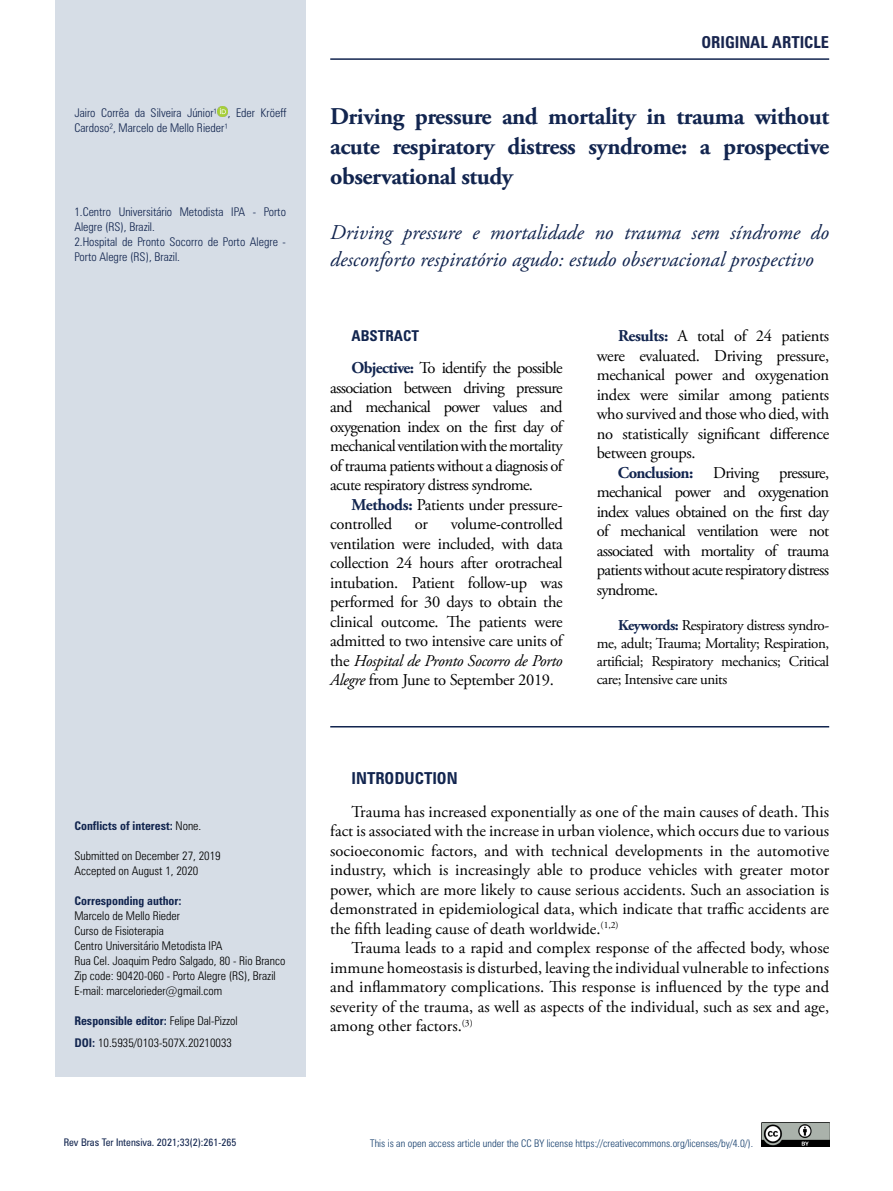
<style>
.page{position:relative;width:893px;height:1191px;background:#fff}
.page>*{position:absolute;margin:0;border:0;box-sizing:border-box;transform-origin:0 0}
.t1{font:700 24px/30px "Adobe Garamond Pro";letter-spacing:-.02em;color:#12254f;text-align:justify}
.t2{font:italic 21px/27px "Adobe Garamond Pro";color:#12254f}
.t3{font:16.5px/19.5px "Adobe Garamond Pro";letter-spacing:-.02em;color:#000;text-align:justify}
.t4{font:700 condensed 16.5px "Zurich BT";color:#18254e}
.t5{font:700 condensed 16.5px "Zurich BT";color:#12254f}
.t6{font:15px/18px "Adobe Garamond Pro";letter-spacing:-.03em;color:#000;text-align:justify}
.t7{font:700 condensed 15px "Zurich BT";color:#12254f}
.t8{font:300 condensed 12px/15px "Zurich BT";color:#000}
.t9{font:300 condensed 12px/15px "Zurich BT";color:#12254f}
.t10{font:700 condensed 12px "Zurich BT";color:#12254f}
.t11{font:300 condensed 10.5px "Zurich BT";color:#163f6d}
.t12{font:condensed 10.5px "Zurich BT";color:#12254f}
.s1{font-weight:300;color:#000}
.s2{font-weight:700;color:#12254f}
.s3{font-style:italic}
</style>
<div class="page">
<div style="left:55px;top:0;width:250px;height:1076px;background:#d5dce6"></div>
<svg style="left:217px;top:106px;width:11px;height:11px"></svg>
<hr style="left:330px;top:726px;width:499px;height:1px;background:#12254f">
<img style="left:761px;top:1122px;width:68px;height:24px">
<hr style="left:330px;top:58px;width:499px;height:2px;background:#12254f">
<p class="t9" style="left:74px;top:105px;width:213px">Jairo Corrêa da Silveira Júnior¹ , Eder Kröeff<br>Cardoso², Marcelo de Mello Rieder¹</p>
<p class="t9" style="left:74px;top:204px;width:213px">1.Centro Universitário Metodista IPA - Porto Alegre (RS), Brazil.<br>2.Hospital de Pronto Socorro de Porto Alegre - Porto Alegre (RS), Brazil.</p>
<p class="t10" style="left:74px;top:818px;width:128px">Conflicts of interest: <span class="s1">None.</span></p>
<p class="t8" style="left:74px;top:848px;width:148px">Submitted on December 27, 2019<br>Accepted on August 1, 2020</p>
<p class="t10" style="left:74px;top:893px;width:109px">Corresponding author:</p>
<p class="t8" style="left:74px;top:908px;width:212px">Marcelo de Mello Rieder<br>Curso de Fisioterapia<br>Centro Universitário Metodista IPA<br>Rua Cel. Joaquim Pedro Salgado, 80 - Rio Branco Zip code: 90420-060 - Porto Alegre (RS), Brazil E-mail: marcelorieder@gmail.com</p>
<p class="t10" style="left:74px;top:1013px;width:165px">Responsible editor: <span class="s1">Felipe Dal-Pizzol</span></p>
<p class="t8" style="left:74px;top:1035px;width:159px"><span class="s2">DOI:</span> 10.5935/0103-507X.20210033</p>
<p class="t12" style="left:64px;top:1135px;width:174px">Rev Bras Ter Intensiva. 2021;33(2):261-265</p>
<p class="t4" style="left:701px;top:32px;width:129px">ORIGINAL ARTICLE</p>
<h1 class="t1" style="left:330px;top:102px;width:500px">Driving pressure and mortality in trauma without acute respiratory distress syndrome: a prospective observational study</h1>
<p class="t2" style="left:330px;top:219px;width:500px">Driving pressure e mortalidade no trauma sem síndrome do desconforto respiratório agudo: estudo observacional prospectivo</p>
<p class="t7" style="left:351px;top:326px;width:69px">ABSTRACT</p>
<p class="t3" style="left:597px;top:327px;width:234px;text-indent:21px"><span class="s2">Results:</span> A total of 24 patients were evaluated. Driving pressure, mechanical power and oxygenation index were similar among patients who survived and those who died, with no statistically significant difference between groups.</p>
<p class="t3" style="left:597px;top:463px;width:234px;text-indent:21px"><span class="s2">Conclusion:</span> Driving pressure, mechanical power and oxygenation index values obtained on the first day of mechanical ventilation were not associated with mortality of trauma patients without acute respiratory distress syndrome.</p>
<p class="t6" style="left:597px;top:617px;width:234px;text-indent:21px"><span class="s2">Keywords:</span> Respiratory distress syndro&shy;me, adult; Trauma; Mortality; Respiration, artificial; Respiratory mechanics; Critical care; Intensive care units</p>
<p class="t3" style="left:330px;top:358px;width:234px;text-indent:21px"><span class="s2">Objective:</span> To identify the possible association between driving pressure and mechanical power values and oxygenation index on the first day of mechanical ventilation with the mortality of trauma patients without a diagnosis of acute respiratory distress syndrome.</p>
<p class="t3" style="left:330px;top:495px;width:234px;text-indent:21px"><span class="s2">Methods:</span> Patients under pressure&shy;controlled</p>
<p class="t3" style="left:330px;top:515px;width:234px;text-indent:121px">volume-controlled ventilation were included, with data collection 24 hours after orotracheal intubation. Patient follow-up was performed for 30 days to obtain the clinical outcome. The patients were admitted to two intensive care units of the <span class="s3">Hospital de Pronto Socorro de Porto Alegre</span> from June to September 2019.</p>
<p class="t3" style="left:415px;top:515px;width:15px">or</p>
<p class="t5" style="left:351px;top:768px;width:108px">INTRODUCTION</p>
<p class="t3" style="left:330px;top:802px;width:500px;text-indent:21px">Trauma has increased exponentially as one of the main causes of death. This fact is associated with the increase in urban violence, which occurs due to various socioeconomic factors, and with technical developments in the automotive industry, which is increasingly able to produce vehicles with greater motor power, which are more likely to cause serious accidents. Such an association is demonstrated in epidemiological data, which indicate that traffic accidents are the fifth leading cause of death worldwide.<sup>(1,2)</sup></p>
<p class="t3" style="left:330px;top:938px;width:500px;text-indent:21px">Trauma leads to a rapid and complex response of the affected body, whose immune homeostasis is disturbed, leaving the individual vulnerable to infections and inflammatory complications. This response is influenced by the type and severity of the trauma, as well as aspects of the individual, such as sex and age, among other factors.<sup>(3)</sup></p>
<p class="t11" style="left:370px;top:1136px;width:384px">This is an open access article under the CC BY license https://creativecommons.org/licenses/by/4.0/).</p>
</div>
